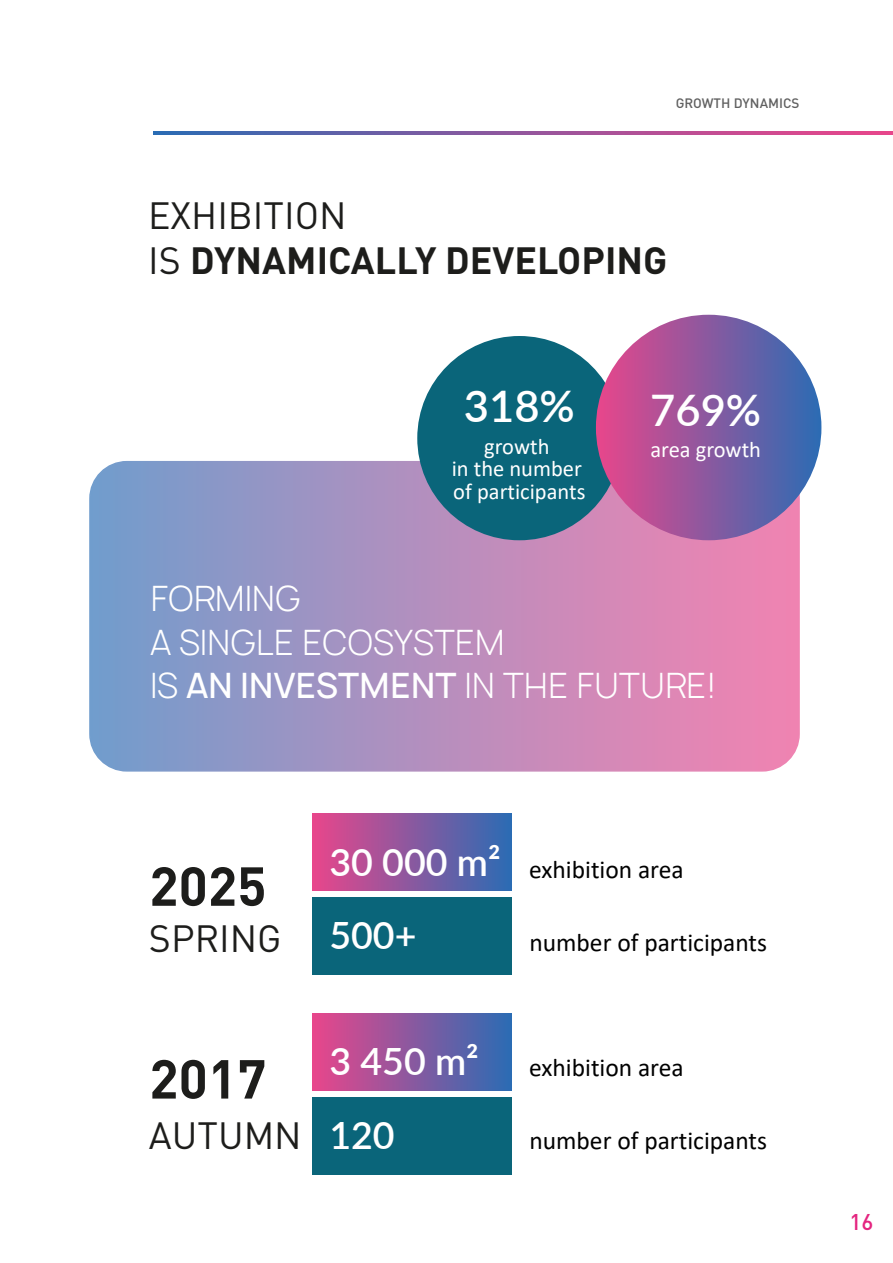
<style>
.page{position:relative;width:893px;height:1263px;background:#fff}
.page>*{position:absolute;margin:0;border:0;box-sizing:border-box;transform-origin:0 0}
.t1{font:700 54px "DIN Pro";color:#1d1d1b}
.t2{font:600 43.5px "Lato";color:#fff}
.t3{font:700 37.5px/45px "DIN Pro";color:#1d1d1b}
.t4{font:600 37.5px/73.5px "Lato";color:#fff}
.t5{font:37.5px "DIN Pro";color:#1d1d1b}
.t6{font:300 33.6px/43.3px "Manrope";color:#fff}
.t7{font:25.5px "Calibri";color:#000}
.t8{font:22.5px/22.5px "Calibri";color:#fff;text-align:center}
.t9{font:500 22.5px "DIN Pro";color:#e42580}
.t10{font:500 13.5px "DIN Pro";color:#606060}
.s1{font-weight:400}
.s2{font-weight:500}
</style>
<div class="page">
<svg style="left:153px;top:132px;width:740px;height:2px"></svg>
<div style="left:90px;top:462px;width:709px;height:309px;background:linear-gradient(to right,#749ccc,#f582b0);border-radius:37px"></div>
<div style="left:312px;top:1097px;width:200px;height:78px;background:#0a657a"></div>
<div style="left:312px;top:1013px;width:199px;height:78px;background:linear-gradient(to right,#e9468b,#2b6cb3)"></div>
<div style="left:312px;top:897px;width:200px;height:78px;background:#0a657a"></div>
<div style="left:312px;top:814px;width:199px;height:77px;background:linear-gradient(to right,#e9468b,#2b6cb3)"></div>
<div style="left:417px;top:336px;width:204px;height:204px;background:#0a657a;border-radius:50%"></div>
<div style="left:596px;top:315px;width:225px;height:225px;background:linear-gradient(to right,#e8468b,#2b6bb4);border-radius:113px"></div>
<p class="t10" style="left:676px;top:92px;width:125px">GROWTH DYNAMICS</p>
<h3 class="t3" style="left:148px;top:189px;width:521px"><span class="s1">EXHIBITION<br>IS</span> DYNAMICALLY DEVELOPING</h3>
<h2 class="t2" style="left:464px;top:375px;width:112px">318%</h2>
<p class="t8" style="left:452px;top:434px;width:135px">growth<br>in the number of participants</p>
<h2 class="t2" style="left:650px;top:378px;width:112px">769%</h2>
<p class="t8" style="left:650px;top:438px;width:112px">area growth</p>
<h3 class="t6" style="left:150px;top:578px;width:568px">FORMING<br>A SINGLE ECOSYSTEM<br>IS <span class="s2">AN INVESTMENT</span> IN THE FUTURE!</h3>
<h1 class="t1" style="left:149px;top:841px;width:119px">2025</h1>
<h3 class="t5" style="left:149px;top:909px;width:134px">SPRING</h3>
<h3 class="t4" style="left:329px;top:823px;width:173px">30 000 m²<br>500+</h3>
<p class="t7" style="left:529px;top:852px;width:156px">exhibition area</p>
<p class="t7" style="left:529px;top:925px;width:239px">number of participants</p>
<h1 class="t1" style="left:149px;top:1034px;width:119px">2017</h1>
<h3 class="t5" style="left:149px;top:1106px;width:154px">AUTUMN</h3>
<h3 class="t4" style="left:329px;top:1023px;width:151px">3 450 m²<br>120</h3>
<p class="t7" style="left:529px;top:1049px;width:156px">exhibition area</p>
<p class="t7" style="left:529px;top:1123px;width:239px">number of participants</p>
<p class="t9" style="left:849px;top:1204px;width:25px">16</p>
</div>
